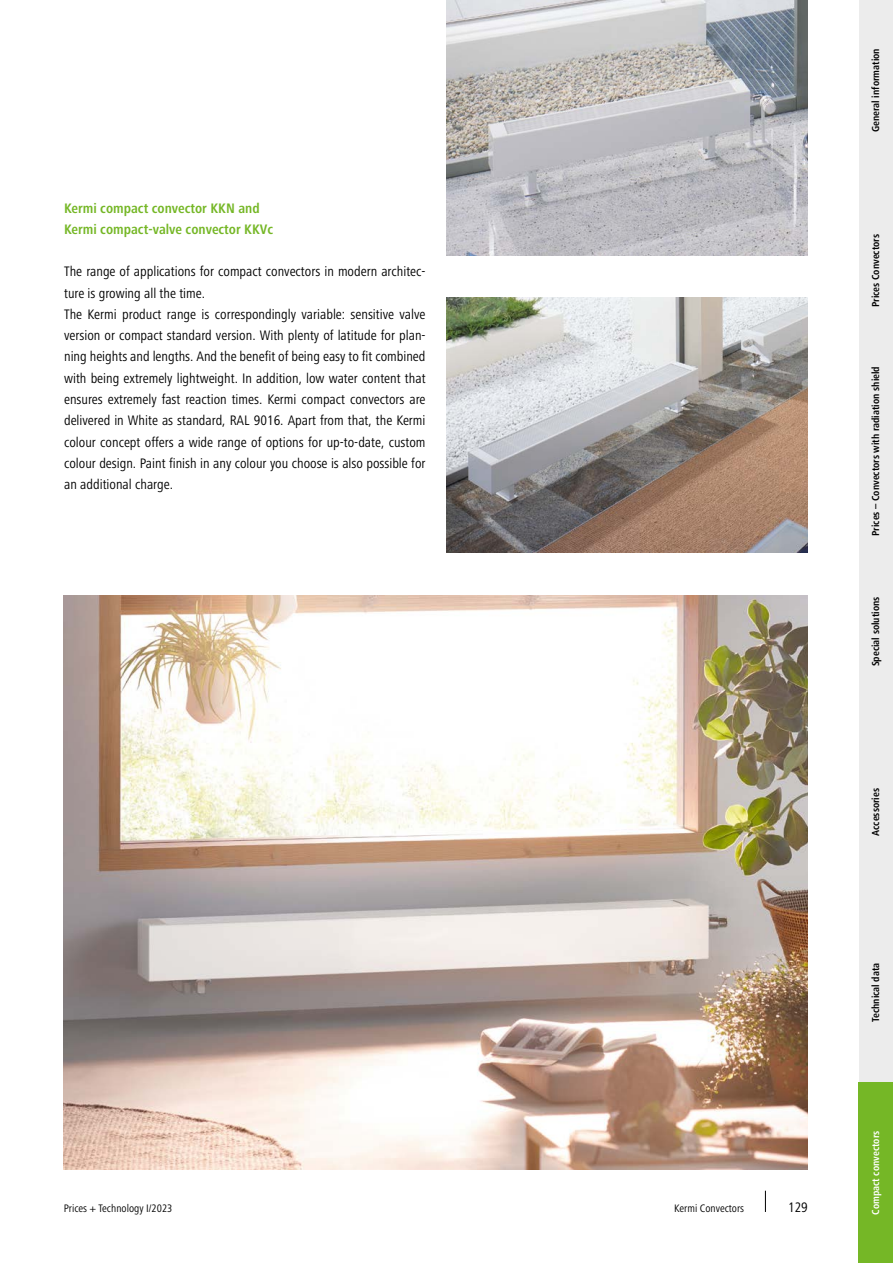
<style>
.page{position:relative;width:893px;height:1263px;background:#fff}
.page>*{position:absolute;margin:0;border:0;box-sizing:border-box;transform-origin:0 0}
.t1{font:condensed 14.25px/21.3px "Frutiger Next LTW1 G";color:#000}
.t2{font:700 condensed 14.25px/21.3px "Frutiger Next LTW1 G";color:#75b726}
.t3{font:condensed 11.25px "Frutiger Next LTW1 G";color:#000}
.t4{font:700 condensed 10.5px "Frutiger Next LTW1 G";color:#000}
.t5{font:700 condensed 10.5px "Frutiger Next LTW1 G";color:#fff}
</style>
<div class="page">
<svg style="left:765px;top:1191px;width:1px;height:21px"></svg>
<div style="left:859px;top:0;width:34px;height:180px;background:#ececec"></div>
<div style="left:859px;top:180px;width:34px;height:181px;background:#ececec"></div>
<div style="left:859px;top:361px;width:34px;height:180px;background:#ececec"></div>
<div style="left:859px;top:541px;width:34px;height:181px;background:#ececec"></div>
<div style="left:859px;top:722px;width:34px;height:180px;background:#ececec"></div>
<div style="left:859px;top:902px;width:34px;height:180px;background:#ececec"></div>
<div style="left:859px;top:1082px;width:34px;height:181px;background:#75b726"></div>
<img style="left:64px;top:595px;width:744px;height:574px">
<img style="left:446px;top:0;width:362px;height:255px">
<img style="left:446px;top:298px;width:362px;height:255px">
<p class="t2" style="left:64px;top:197px;width:211px">Kermi compact convector KKN and<br>Kermi compact-valve convector KKVc</p>
<p class="t1" style="left:64px;top:261px;width:363px">The range of applications for compact convectors in modern architec&shy;ture is growing all the time.<br>The Kermi product range is correspondingly variable: sensitive valve version or compact standard version. With plenty of latitude for plan&shy;ning heights and lengths. And the benefit of being easy to fit combined with being extremely lightweight. In addition, low water content that ensures extremely fast reaction times. Kermi compact convectors are delivered in White as standard, RAL 9016. Apart from that, the Kermi colour concept offers a wide range of options for up-to-date, custom colour design. Paint finish in any colour you choose is also possible for an additional charge.</p>
<p class="t3" style="left:64px;top:1202px;width:110px">Prices + Technology I/2023</p>
<p class="t3" style="left:674px;top:1202px;width:71px">Kermi Convectors</p>
<p class="t1" style="left:788px;top:1196px;width:21px">129</p>
<p class="t4" style="left:870px;top:132px;width:85px;rotate:-90deg">General information</p>
<p class="t4" style="left:870px;top:307px;width:75px;rotate:-90deg">Prices Convectors</p>
<p class="t4" style="left:870px;top:536px;width:171px;rotate:-90deg">Prices – Convectors with radiation shield</p>
<p class="t4" style="left:870px;top:666px;width:71px;rotate:-90deg">Special solutions</p>
<p class="t4" style="left:870px;top:836px;width:49px;rotate:-90deg">Accessories</p>
<p class="t4" style="left:870px;top:1022px;width:61px;rotate:-90deg">Technical data</p>
<p class="t5" style="left:870px;top:1215px;width:85px;rotate:-90deg">Compact convectors</p>
</div>
